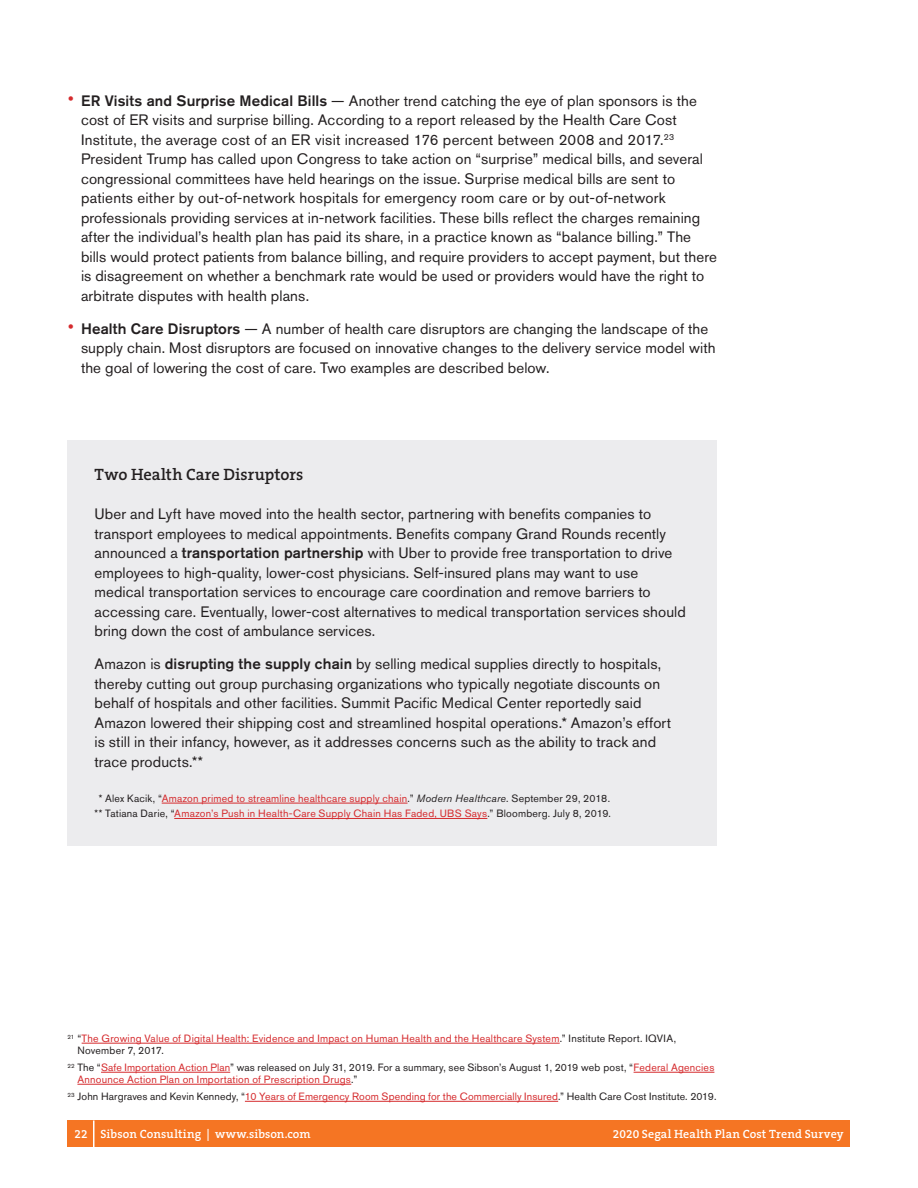
<style>
.page{position:relative;width:918px;height:1188px;background:#fff}
.page>*{position:absolute;margin:0;border:0;box-sizing:border-box;transform-origin:0 0}
.t1{font:600 16.5px "The Serif B W6";letter-spacing:-.005em;color:#231f20}
.t2{font:15px/19.5px "Akzidenz Grotesk BE";letter-spacing:.01em;color:#231f20}
.t3{font:600 12px "The Serif B W6";letter-spacing:.01em;color:#fff}
.t4{font:10.5px/12px "Akzidenz Grotesk BE";letter-spacing:.02em;color:#d52b2e}
.t5{font:10.5px "Akzidenz Grotesk BE";letter-spacing:.01em;color:#231f20}
.s1{font-weight:500}
.s2{color:#231f20}
.s3{font-style:italic;color:#231f20}
.s4{color:#d52b2e}
</style>
<div class="page">
<div style="left:68px;top:1120px;width:782px;height:28px;background:#f57523"></div>
<svg style="left:93px;top:1120px;width:1px;height:27px"></svg>
<hr style="left:82px;top:1043px;width:478px;height:1px;background:#d52b2e">
<hr style="left:101px;top:1072px;width:129px;height:1px;background:#d52b2e">
<hr style="left:634px;top:1072px;width:80px;height:1px;background:#d52b2e">
<hr style="left:77px;top:1084px;width:274px;height:1px;background:#d52b2e">
<hr style="left:245px;top:1101px;width:313px;height:1px;background:#d52b2e">
<div style="left:68px;top:440px;width:649px;height:406px;background:#ececee"></div>
<hr style="left:162px;top:803px;width:246px;height:1px;background:#d52b2e">
<hr style="left:174px;top:818px;width:313px;height:1px;background:#d52b2e">
<p class="t2" style="left:81px;top:91px;width:638px"><span class="s1">ER Visits and Surprise Medical Bills</span> — Another trend catching the eye of plan sponsors is the cost of ER visits and surprise billing. According to a report released by the Health Care Cost Institute, the average cost of an ER visit increased 176 percent between 2008 and 2017.<sup>23<br></sup>President Trump has called upon Congress to take action on “surprise” medical bills, and several congressional committees have held hearings on the issue. Surprise medical bills are sent to patients either by out-of-network hospitals for emergency room care or by out-of-network professionals providing services at in-network facilities. These bills reflect the charges remaining after the individual’s health plan has paid its share, in a practice known as “balance billing.” The bills would protect patients from balance billing, and require providers to accept payment, but there is disagreement on whether a benchmark rate would be used or providers would have the right to arbitrate disputes with health plans.</p>
<p class="t2" style="left:81px;top:319px;width:636px"><span class="s1">Health Care Disruptors</span> — A number of health care disruptors are changing the landscape of the supply chain. Most disruptors are focused on innovative changes to the delivery service model with the goal of lowering the cost of care. Two examples are described below.</p>
<p class="t1" style="left:94px;top:463px;width:210px">Two Health Care Disruptors</p>
<p class="t2" style="left:94px;top:504px;width:593px">Uber and Lyft have moved into the health sector, partnering with benefits companies to transport employees to medical appointments. Benefits company Grand Rounds recently announced a <span class="s1">transportation partnership</span> with Uber to provide free transportation to drive employees to high-quality, lower-cost physicians. Self-insured plans may want to use medical transportation services to encourage care coordination and remove barriers to accessing care. Eventually, lower-cost alternatives to medical transportation services should bring down the cost of ambulance services.</p>
<p class="t2" style="left:94px;top:654px;width:578px">Amazon is <span class="s1">disrupting the supply chain</span> by selling medical supplies directly to hospitals, thereby cutting out group purchasing organizations who typically negotiate discounts on behalf of hospitals and other facilities. Summit Pacific Medical Center reportedly said Amazon lowered their shipping cost and streamlined hospital operations.* Amazon’s effort is still in their infancy, however, as it addresses concerns such as the ability to track and trace products.**</p>
<p class="t4" style="left:94px;top:791px;width:518px;line-height:15.3px;text-align:center"><span class="s2">* Alex Kacik, “</span>Amazon primed to streamline healthcare supply chain<span class="s2">.”</span> <span class="s3">Modern Healthcare</span><span class="s2">. September 29, 2018. ** Tatiana Darie, “</span>Amazon’s Push in Health-Care Supply Chain Has Faded, UBS Says<span class="s2">.” Bloomberg. July 8, 2019.</span></p>
<p class="t4" style="left:77px;top:1032px;width:600px;text-indent:-10px"><sup>21</sup> <span class="s2">“</span>The Growing Value of Digital Health: Evidence and Impact on Human Health and the Healthcare System<span class="s2">.” Institute Report. IQVIA,<br>November 7, 2017.</span></p>
<p class="t4" style="left:77px;top:1061px;width:639px;text-indent:-10px"><sup>22</sup> <span class="s2">The “</span>Safe Importation Action Plan<span class="s2">” was released on July 31, 2019. For a summary, see Sibson’s August 1, 2019 web post, “</span>Federal Agencies<br>Announce Action Plan on Importation of Prescription Drugs<span class="s2">.”</span></p>
<p class="t5" style="left:68px;top:1090px;width:650px"><sup>23</sup> John Hargraves and Kevin Kennedy, “<span class="s4">10 Years of Emergency Room Spending for the Commercially Insured</span>.” Health Care Cost Institute. 2019.</p>
<p class="t3" style="left:75px;top:1127px;width:238px">22 Sibson Consulting | www.sibson.com</p>
<p class="t3" style="left:613px;top:1127px;width:232px">2020 Segal Health Plan Cost Trend Survey</p>
</div>
